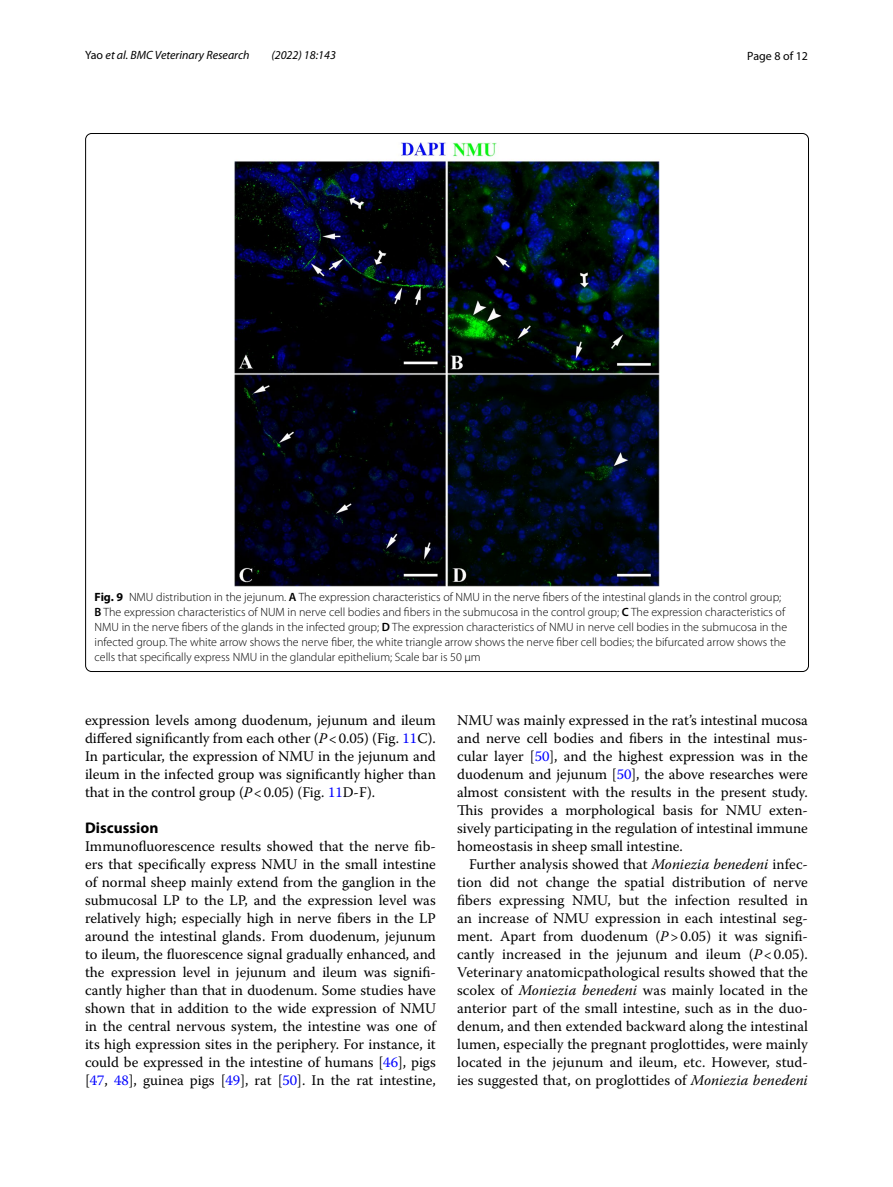
<style>
.page{position:relative;width:893px;height:1187px;background:#fff}
.page>*{position:absolute;margin:0;border:0;box-sizing:border-box;transform-origin:0 0}
.t1{font:700 15.45px "Myriad Pro";color:#000}
.t2{font:14.7px/18px "Warnock Pro";color:#000;text-align:justify}
.t3{font:300 12px/15px "Myriad Pro";color:#000}
.t4{font:italic 12px "Myriad Pro";color:#000}
.t5{font:12px "Myriad Pro";color:#000}
.s1{font-style:normal}
.s2{font-weight:700}
.s3{font-weight:600}
.s4{font-style:italic}
.s5{color:#00f}
</style>
<div class="page">
<img style="left:234px;top:142px;width:426px;height:444px">
<p class="t4" style="left:85px;top:48px;width:166px"><span class="s1">Yao</span> et al. BMC Veterinary Research</p>
<p class="t4" style="left:271px;top:48px;width:66px">(2022) 18:143</p>
<p class="t5" style="left:747px;top:48px;width:62px">Page 8 of 12</p>
<p class="t3" style="left:95px;top:590px;width:694px"><span class="s2">Fig. 9</span> NMU distribution in the jejunum. <span class="s3">A</span> The expression characteristics of NMU in the nerve fibers of the intestinal glands in the control group; <span class="s3">B</span> The expression characteristics of NUM in nerve cell bodies and fibers in the submucosa in the control group; <span class="s3">C</span> The expression characteristics of NMU in the nerve fibers of the glands in the infected group; <span class="s3">D</span> The expression characteristics of NMU in nerve cell bodies in the submucosa in the infected group. The white arrow shows the nerve fiber, the white triangle arrow shows the nerve fiber cell bodies; the bifurcated arrow shows the cells that specifically express NMU in the glandular epithelium; Scale bar is 50 μm</p>
<p class="t2" style="left:85px;top:710px;width:352px">expression levels among duodenum, jejunum and ileum differed significantly from each other (<span class="s4">P</span>&lt;0.05) (Fig. <span class="s5">11</span>C).<br>In particular, the expression of NMU in the jejunum and ileum in the infected group was significantly higher than that in the control group (<span class="s4">P</span>&lt;0.05) (Fig. <span class="s5">11</span>D-F).</p>
<p class="t1" style="left:85px;top:817px;width:75px">Discussion</p>
<p class="t2" style="left:85px;top:836px;width:352px">Immunofluorescence results showed that the nerve fib&shy;ers that specifically express NMU in the small intestine of normal sheep mainly extend from the ganglion in the submucosal LP to the LP, and the expression level was relatively high; especially high in nerve fibers in the LP around the intestinal glands. From duodenum, jejunum to ileum, the fluorescence signal gradually enhanced, and the expression level in jejunum and ileum was signifi&shy;cantly higher than that in duodenum. Some studies have shown that in addition to the wide expression of NMU in the central nervous system, the intestine was one of its high expression sites in the periphery. For instance, it could be expressed in the intestine of humans [<span class="s5">46</span>], pigs [<span class="s5">47</span>, <span class="s5">48</span>], guinea pigs [<span class="s5">49</span>], rat [<span class="s5">50</span>]. In the rat intestine,</p>
<p class="t2" style="left:457px;top:710px;width:352px">NMU was mainly expressed in the rat’s intestinal mucosa and nerve cell bodies and fibers in the intestinal mus&shy;cular layer [<span class="s5">50</span>], and the highest expression was in the duodenum and jejunum [<span class="s5">50</span>], the above researches were almost consistent with the results in the present study.<br>This provides a morphological basis for NMU exten&shy;sively participating in the regulation of intestinal immune homeostasis in sheep small intestine.</p>
<p class="t2" style="left:457px;top:854px;width:352px;text-indent:12px">Further analysis showed that <span class="s4">Moniezia benedeni</span> infec&shy;tion did not change the spatial distribution of nerve fibers expressing NMU, but the infection resulted in an increase of NMU expression in each intestinal seg&shy;ment. Apart from duodenum (<span class="s4">P</span>&gt;0.05) it was signifi&shy;cantly increased in the jejunum and ileum (<span class="s4">P</span>&lt;0.05).<br>Veterinary anatomicpathological results showed that the scolex of <span class="s4">Moniezia benedeni</span> was mainly located in the anterior part of the small intestine, such as in the duo&shy;denum, and then extended backward along the intestinal lumen, especially the pregnant proglottides, were mainly located in the jejunum and ileum, etc. However, stud&shy;ies suggested that, on proglottides of <span class="s4">Moniezia benedeni</span></p>
</div>
